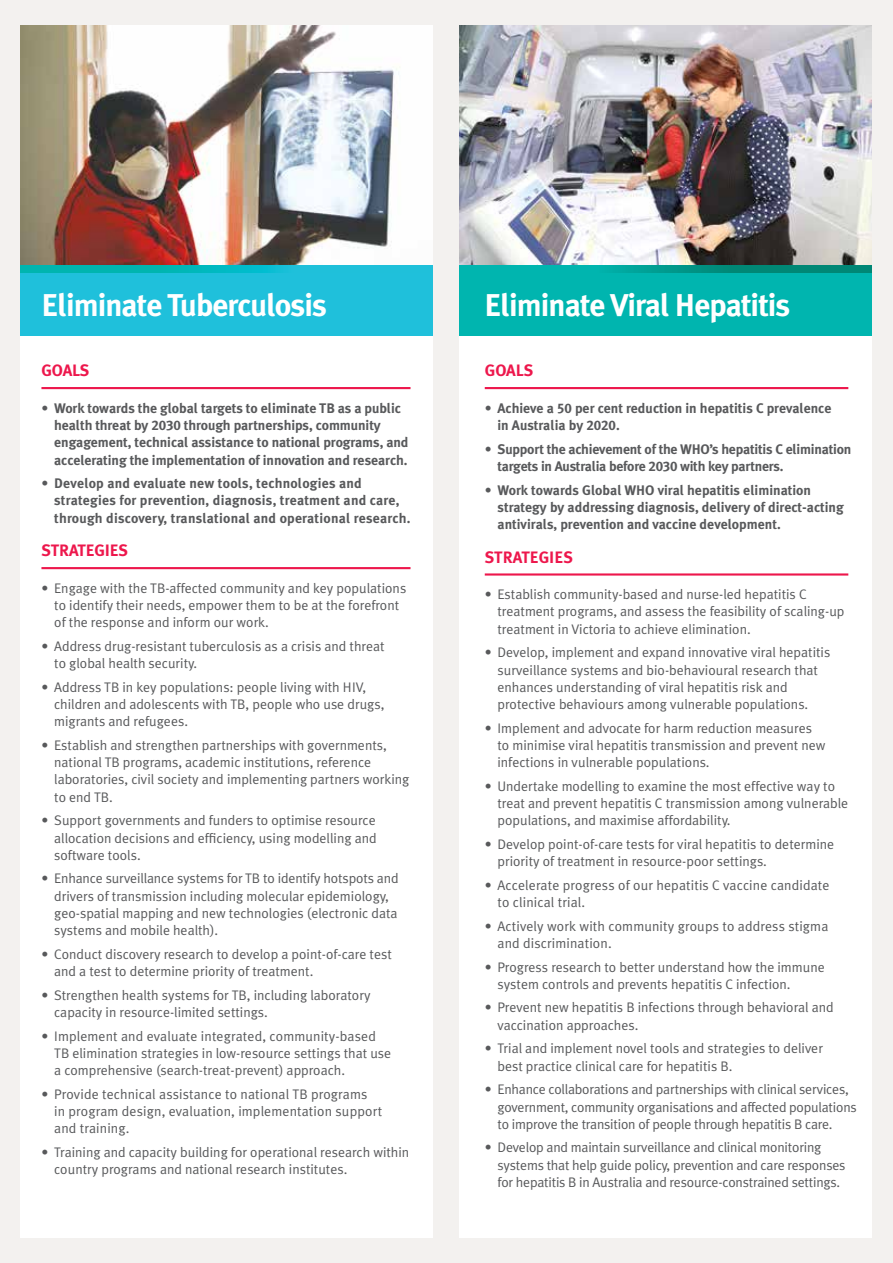
<style>
.page{position:relative;width:893px;height:1263px;background:#f3f1ef}
.page>*{position:absolute;margin:0;border:0;box-sizing:border-box;transform-origin:0 0}
.t1{font:700 31.5px "Meta Plus";letter-spacing:-.03em;color:#fff}
.t2{font:700 16.5px "Meta Plus";letter-spacing:.025em;color:#ed174c}
.t3{font:13.8px/17.2px "Meta Plus Normal";color:#58595b}
.t4{font:700 13.8px/17.2px "Meta Plus";color:#58595b}
.s1{font-family:"Meta Plus Bold Caps";font-weight:400}
</style>
<div class="page">
<img style="left:20px;top:26px;width:413px;height:240px">
<div style="left:20px;top:336px;width:413px;height:901px;background:#fff"></div>
<div style="left:20px;top:268px;width:413px;height:68px;background:#1fc0db"></div>
<img style="left:459px;top:26px;width:413px;height:240px">
<div style="left:459px;top:336px;width:413px;height:901px;background:#fff"></div>
<div style="left:459px;top:268px;width:413px;height:68px;background:#00b5af"></div>
<hr style="left:41px;top:387px;width:369px;height:2px;background:#ed174c">
<hr style="left:41px;top:567px;width:369px;height:2px;background:#ed174c">
<svg style="left:20px;top:266px;width:413px;height:6px"></svg>
<hr style="left:485px;top:387px;width:363px;height:2px;background:#ed174c">
<hr style="left:485px;top:573px;width:363px;height:2px;background:#ed174c">
<svg style="left:459px;top:266px;width:413px;height:6px"></svg>
<h1 class="t1" style="left:41px;top:287px;width:287px">Eliminate Tuberculosis</h1>
<p class="t2" style="left:41px;top:361px;width:48px">Goals</p>
<p class="t4" style="left:54px;top:399px;width:356px;text-indent:-13px">• Work towards the global targets to eliminate TB as a public health threat by <span class="s1">2030</span> through partnerships, community engagement, technical assistance to national programs, and accelerating the implementation of innovation and research.</p>
<p class="t4" style="left:54px;top:475px;width:358px;text-indent:-13px">• Develop and evaluate new tools, technologies and strategies for prevention, diagnosis, treatment and care, through discovery, translational and operational research.</p>
<p class="t2" style="left:41px;top:541px;width:72px">Strategies</p>
<p class="t3" style="left:54px;top:579px;width:354px;text-indent:-13px">• Engage with the TB-affected community and key populations to identify their needs, empower them to be at the forefront of the response and inform our work.</p>
<p class="t3" style="left:54px;top:637px;width:332px;text-indent:-13px">• Address drug-resistant tuberculosis as a crisis and threat to global health security.</p>
<p class="t3" style="left:54px;top:678px;width:332px;text-indent:-13px">• Address TB in key populations: people living with HIV, children and adolescents with TB, people who use drugs, migrants and refugees.</p>
<p class="t3" style="left:54px;top:736px;width:357px;text-indent:-13px">• Establish and strengthen partnerships with governments, national TB programs, academic institutions, reference laboratories, civil society and implementing partners working to end TB.</p>
<p class="t3" style="left:54px;top:812px;width:324px;text-align:justify;text-indent:-13px">• Support governments and funders to optimise resource allocation decisions and efficiency, using modelling and software tools.</p>
<p class="t3" style="left:54px;top:870px;width:346px;text-indent:-13px">• Enhance surveillance systems for TB to identify hotspots and drivers of transmission including molecular epidemiology, geo-spatial mapping and new technologies (electronic data systems and mobile health).</p>
<p class="t3" style="left:54px;top:945px;width:339px;text-indent:-13px">• Conduct discovery research to develop a point-of-care test and a test to determine priority of treatment.</p>
<p class="t3" style="left:54px;top:986px;width:318px;text-indent:-13px">• Strengthen health systems for TB, including laboratory capacity in resource-limited settings.</p>
<p class="t3" style="left:54px;top:1027px;width:339px;text-indent:-13px">• Implement and evaluate integrated, community-based<br>TB elimination strategies in low-resource settings that use a comprehensive (search-treat-prevent) approach.</p>
<p class="t3" style="left:54px;top:1085px;width:330px;text-indent:-13px">• Provide technical assistance to national TB programs<br>in program design, evaluation, implementation support and training.</p>
<p class="t3" style="left:54px;top:1143px;width:356px;text-indent:-13px">• Training and capacity building for operational research within country programs and national research institutes.</p>
<h1 class="t1" style="left:485px;top:287px;width:307px">Eliminate Viral Hepatitis</h1>
<p class="t2" style="left:485px;top:361px;width:48px">Goals</p>
<p class="t4" style="left:497px;top:399px;width:335px;text-indent:-13px">• Achieve a <span class="s1">50</span> per cent reduction in hepatitis C prevalence in Australia by <span class="s1">2020</span>.</p>
<p class="t4" style="left:497px;top:440px;width:355px;text-indent:-13px">• Support the achievement of the WHO’s hepatitis C elimination targets in Australia before <span class="s1">2030</span> with key partners.</p>
<p class="t4" style="left:497px;top:481px;width:348px;text-indent:-13px">• Work towards Global WHO viral hepatitis elimination strategy by addressing diagnosis, delivery of direct-acting antivirals, prevention and vaccine development.</p>
<p class="t2" style="left:485px;top:547px;width:73px">Strategies</p>
<p class="t3" style="left:497px;top:586px;width:348px;text-indent:-13px">• Establish community-based and nurse-led hepatitis C treatment programs, and assess the feasibility of scaling-up treatment in Victoria to achieve elimination.</p>
<p class="t3" style="left:497px;top:644px;width:334px;text-indent:-13px">• Develop, implement and expand innovative viral hepatitis surveillance systems and bio-behavioural research that enhances understanding of viral hepatitis risk and protective behaviours among vulnerable populations.</p>
<p class="t3" style="left:497px;top:719px;width:329px;text-indent:-13px">• Implement and advocate for harm reduction measures to minimise viral hepatitis transmission and prevent new infections in vulnerable populations.</p>
<p class="t3" style="left:497px;top:777px;width:352px;text-indent:-13px">• Undertake modelling to examine the most effective way to treat and prevent hepatitis C transmission among vulnerable populations, and maximise affordability.</p>
<p class="t3" style="left:497px;top:835px;width:338px;text-indent:-13px">• Develop point-of-care tests for viral hepatitis to determine priority of treatment in resource-poor settings.</p>
<p class="t3" style="left:497px;top:876px;width:333px;text-indent:-13px">• Accelerate progress of our hepatitis C vaccine candidate to clinical trial.</p>
<p class="t3" style="left:497px;top:917px;width:332px;text-indent:-13px">• Actively work with community groups to address stigma and discrimination.</p>
<p class="t3" style="left:497px;top:958px;width:329px;text-indent:-13px">• Progress research to better understand how the immune system controls and prevents hepatitis C infection.</p>
<p class="t3" style="left:497px;top:999px;width:338px;text-indent:-13px">• Prevent new hepatitis B infections through behavioral and vaccination approaches.</p>
<p class="t3" style="left:497px;top:1040px;width:327px;text-indent:-13px">• Trial and implement novel tools and strategies to deliver best practice clinical care for hepatitis B.</p>
<p class="t3" style="left:497px;top:1081px;width:361px;text-indent:-13px">• Enhance collaborations and partnerships with clinical services, government, community organisations and affected populations to improve the transition of people through hepatitis B care.</p>
<p class="t3" style="left:497px;top:1139px;width:350px;text-indent:-13px">• Develop and maintain surveillance and clinical monitoring systems that help guide policy, prevention and care responses for hepatitis B in Australia and resource-constrained settings.</p>
</div>
